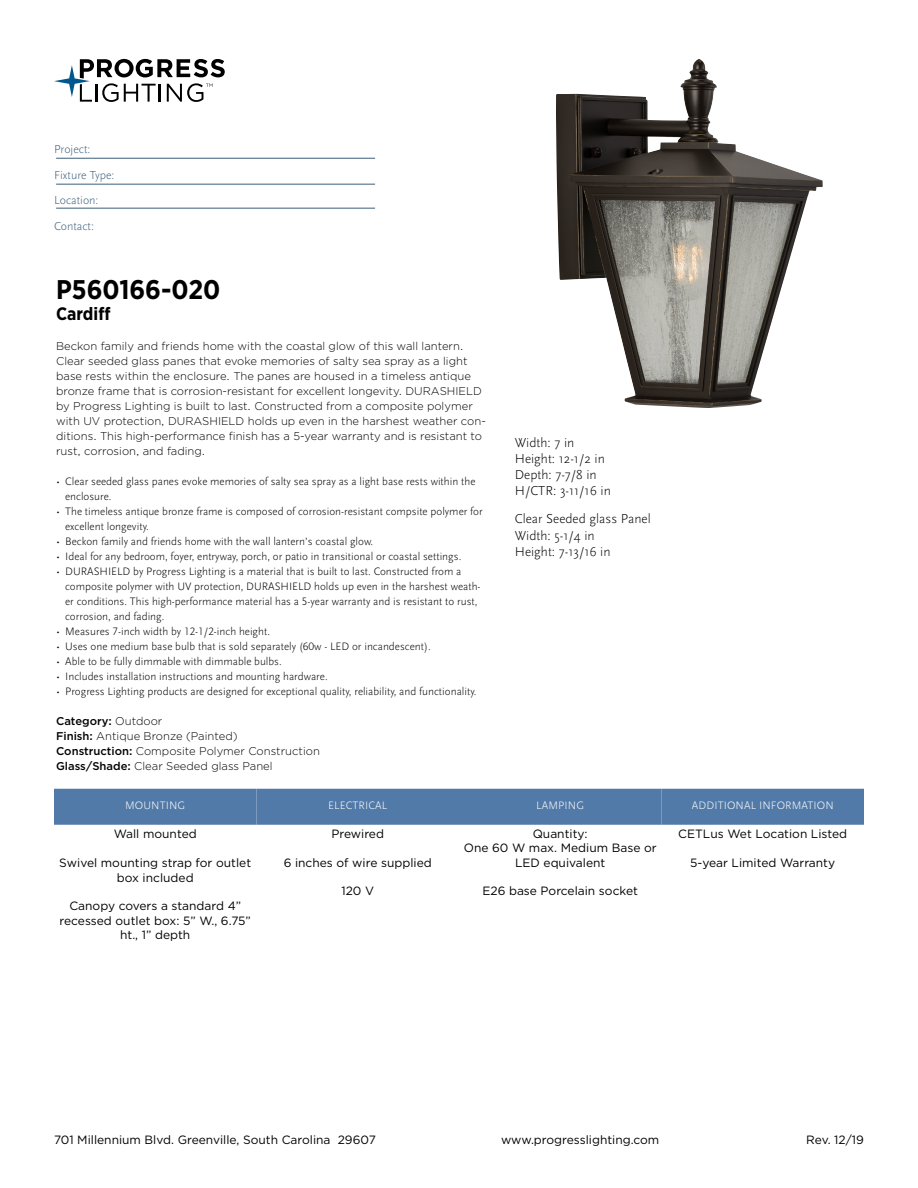
<style>
.page{position:relative;width:918px;height:1188px;background:#fff}
.page>*{position:absolute;margin:0;border:0;box-sizing:border-box;transform-origin:0 0}
.t1{font:700 27px "Gotham Narrow";color:#000}
.t2{font:700 18px "Gotham Narrow";color:#000}
.t3{font:300 13.5px/16.2px "Scala Sans Pro";color:#000}
.t4{font:12px/14.4px "Gotham";color:#000;text-align:center}
.t5{font:300 12px/25.5px "Scala Sans Pro";color:#3b5e7b}
.t6{font:300 11.25px/15px "Scala Sans Pro";color:#000}
.t7{font:300 11.25px/15px "Gotham";color:#000}
.t8{font:300 11.25px "Scala Sans Pro";letter-spacing:.01em;color:#fff}
.s1{font-weight:500}
</style>
<div class="page">
<svg style="left:54px;top:59px;width:171px;height:43px"></svg>
<hr style="left:56px;top:158px;width:319px;height:1px;background:#3b5e7b">
<hr style="left:56px;top:184px;width:319px;height:1px;background:#3b5e7b">
<hr style="left:56px;top:208px;width:319px;height:1px;background:#3b5e7b">
<img style="left:556px;top:59px;width:267px;height:349px">
<div style="left:54px;top:789px;width:202px;height:36px;background:#527aa8"></div>
<div style="left:256px;top:789px;width:203px;height:36px;background:#527aa8"></div>
<div style="left:459px;top:789px;width:203px;height:36px;background:#527aa8"></div>
<div style="left:662px;top:789px;width:202px;height:36px;background:#527aa8"></div>
<p class="t5" style="left:54px;top:137px;width:62px">Project:<br>Fixture Type:<br>Location:<br>Contact:</p>
<h1 class="t1" style="left:56px;top:272px;width:166px">P560166-020</h1>
<h2 class="t2" style="left:56px;top:302px;width:56px">Cardiff</h2>
<p class="t7" style="left:56px;top:338px;width:431px">Beckon family and friends home with the coastal glow of this wall lantern.<br>Clear seeded glass panes that evoke memories of salty sea spray as a light base rests within the enclosure. The panes are housed in a timeless antique bronze frame that is corrosion-resistant for excellent longevity. DURASHIELD by Progress Lighting is built to last. Constructed from a composite polymer with UV protection, DURASHIELD holds up even in the harshest weather con&shy;ditions. This high-performance finish has a 5-year warranty and is resistant to rust, corrosion, and fading.</p>
<p class="t6" style="left:65px;top:474px;width:412px;text-indent:-9px">• Clear seeded glass panes evoke memories of salty sea spray as a light base rests within the enclosure.</p>
<p class="t6" style="left:65px;top:504px;width:419px;text-indent:-9px">• The timeless antique bronze frame is composed of corrosion-resistant compsite polymer for excellent longevity.</p>
<p class="t6" style="left:56px;top:534px;width:318px">• Beckon family and friends home with the wall lantern’s coastal glow.</p>
<p class="t6" style="left:56px;top:549px;width:407px">• Ideal for any bedroom, foyer, entryway, porch, or patio in transitional or coastal settings.</p>
<p class="t6" style="left:65px;top:564px;width:417px;text-indent:-9px">• DURASHIELD by Progress Lighting is a material that is built to last. Constructed from a composite polymer with UV protection, DURASHIELD holds up even in the harshest weath&shy;er conditions. This high-performance material has a 5-year warranty and is resistant to rust, corrosion, and fading.</p>
<p class="t6" style="left:56px;top:623px;width:215px">• Measures 7-inch width by 12-1/2-inch height.</p>
<p class="t6" style="left:56px;top:638px;width:376px">• Uses one medium base bulb that is sold separately (60w - LED or incandescent).</p>
<p class="t6" style="left:56px;top:653px;width:227px">• Able to be fully dimmable with dimmable bulbs.</p>
<p class="t6" style="left:56px;top:668px;width:273px">• Includes installation instructions and mounting hardware.</p>
<p class="t6" style="left:56px;top:683px;width:422px">• Progress Lighting products are designed for exceptional quality, reliability, and functionality.</p>
<p class="t7" style="left:56px;top:713px;width:265px"><span class="s1">Category:</span> Outdoor<br><span class="s1">Finish:</span> Antique Bronze (Painted)<br><span class="s1">Construction:</span> Composite Polymer Construction <span class="s1">Glass/Shade:</span> Clear Seeded glass Panel</p>
<p class="t3" style="left:515px;top:434px;width:98px">Width: 7 in<br>Height: 12-1/2 in<br>Depth: 7-7/8 in<br>H/CTR: 3-11/16 in</p>
<p class="t3" style="left:515px;top:511px;width:138px">Clear Seeded glass Panel<br>Width: 5-1/4 in<br>Height: 7-13/16 in</p>
<p class="t8" style="left:125px;top:799px;width:62px">MOUNTING</p>
<p class="t4" style="left:114px;top:827px;width:84px">Wall mounted</p>
<p class="t4" style="left:59px;top:855px;width:193px">Swivel mounting strap for outlet box included</p>
<p class="t4" style="left:60px;top:899px;width:193px">Canopy covers a standard 4” recessed outlet box: 5” W., 6.75” ht., 1” depth</p>
<p class="t8" style="left:328px;top:799px;width:61px">ELECTRICAL</p>
<p class="t4" style="left:331px;top:826px;width:54px">Prewired</p>
<p class="t4" style="left:284px;top:855px;width:150px">6 inches of wire supplied</p>
<p class="t4" style="left:341px;top:884px;width:34px">120 V</p>
<p class="t8" style="left:536px;top:799px;width:49px">LAMPING</p>
<p class="t4" style="left:464px;top:826px;width:194px">Quantity:<br>One 60 W max. Medium Base or<br>LED equivalent</p>
<p class="t4" style="left:482px;top:884px;width:157px">E26 base Porcelain socket</p>
<p class="t8" style="left:692px;top:799px;width:143px">ADDITIONAL INFORMATION</p>
<p class="t4" style="left:678px;top:827px;width:170px">CETLus Wet Location Listed</p>
<p class="t4" style="left:690px;top:855px;width:146px">5-year Limited Warranty</p>
<p class="t4" style="left:54px;top:1132px;width:323px">701 Millennium Blvd. Greenville, South Carolina 29607</p>
<p class="t4" style="left:501px;top:1132px;width:160px">www.progresslighting.com</p>
<p class="t4" style="left:806px;top:1132px;width:59px">Rev. 12/19</p>
</div>
